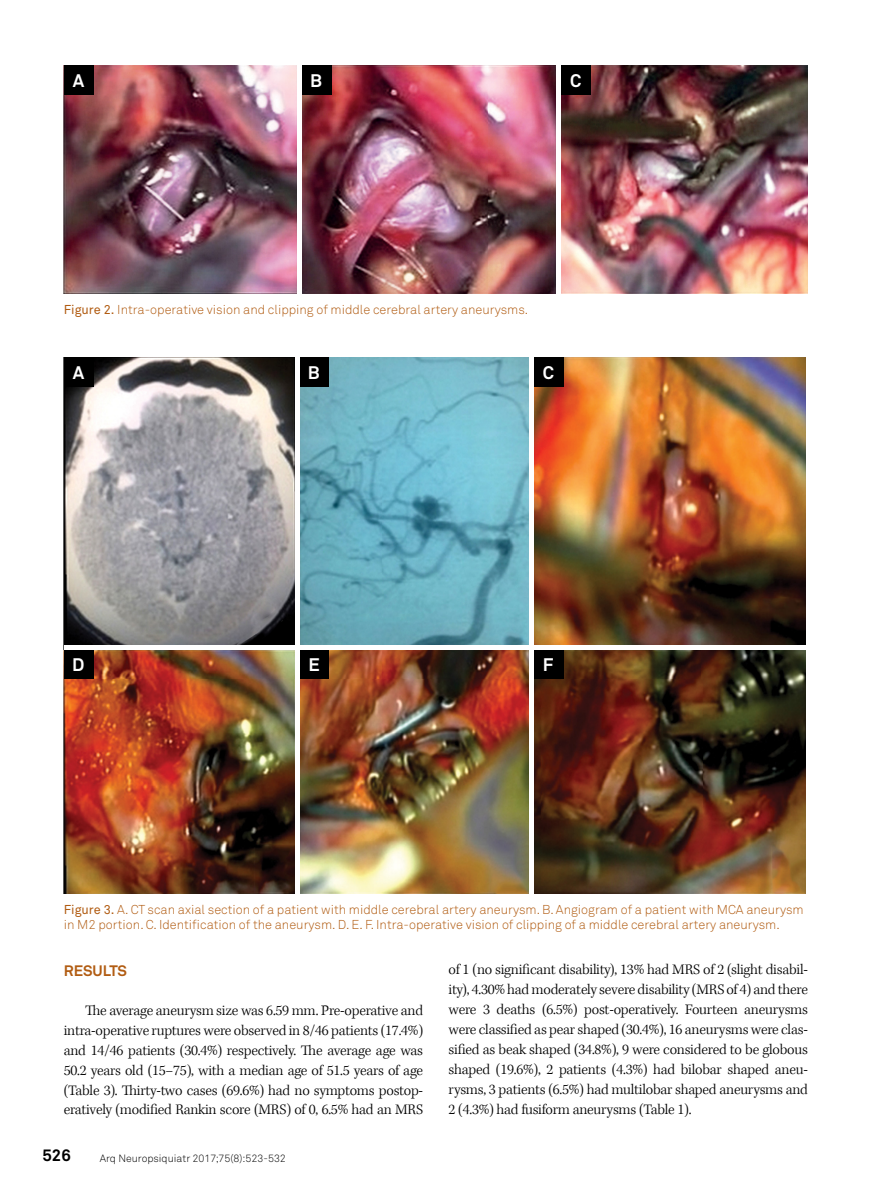
<style>
.page{position:relative;width:893px;height:1191px;background:#fff}
.page>*{position:absolute;margin:0;border:0;box-sizing:border-box;transform-origin:0 0}
.t1{font:700 18px "Akkurat Pro";color:#fff}
.t2{font:700 16.5px "Akkurat Pro";color:#000}
.t3{font:300 15px/20.1px "Kepler Std";letter-spacing:-.015em;color:#000;text-align:justify}
.t4{font:700 15px "Akkurat Pro";letter-spacing:-.005em;color:#b15c12}
.t5{font:12.75px/15.3px "Akkurat Light Pro";color:#b15c12}
.t6{font:10.5px "Akkurat Light Pro";color:#000}
.s1{font-family:"Akkurat Pro"}
</style>
<div class="page">
<img style="left:64px;top:65px;width:744px;height:228px">
<div style="left:64px;top:65px;width:30px;height:30px;background:#000"></div>
<div style="left:302px;top:65px;width:30px;height:30px;background:#000"></div>
<div style="left:561px;top:65px;width:30px;height:30px;background:#000"></div>
<hr style="left:298px;top:64px;width:4px;height:230px;background:#fff">
<hr style="left:557px;top:64px;width:4px;height:230px;background:#fff">
<img style="left:64px;top:357px;width:742px;height:536px">
<div style="left:64px;top:357px;width:30px;height:30px;background:#000"></div>
<div style="left:299px;top:357px;width:30px;height:30px;background:#000"></div>
<div style="left:534px;top:357px;width:29px;height:30px;background:#000"></div>
<div style="left:64px;top:649px;width:30px;height:30px;background:#000"></div>
<div style="left:299px;top:649px;width:30px;height:30px;background:#000"></div>
<div style="left:534px;top:649px;width:29px;height:30px;background:#000"></div>
<hr style="left:295px;top:356px;width:4px;height:539px;background:#fff">
<div style="left:529px;top:356px;width:5px;height:539px;background:#fff"></div>
<hr style="left:64px;top:645px;width:743px;height:4px;background:#fff">
<p class="t1" style="left:73px;top:70px;width:13px">A</p>
<p class="t1" style="left:310px;top:70px;width:13px">B</p>
<p class="t1" style="left:570px;top:70px;width:13px">C</p>
<p class="t5" style="left:64px;top:302px;width:466px"><span class="s1">Figure 2.</span> Intra-operative vision and clipping of middle cerebral artery aneurysms.</p>
<p class="t1" style="left:73px;top:362px;width:13px">A</p>
<p class="t1" style="left:308px;top:361px;width:13px">B</p>
<p class="t1" style="left:543px;top:362px;width:13px">C</p>
<p class="t1" style="left:72px;top:653px;width:14px">D</p>
<p class="t1" style="left:309px;top:653px;width:13px">E</p>
<p class="t1" style="left:543px;top:653px;width:12px">F</p>
<p class="t5" style="left:64px;top:902px;width:741px"><span class="s1">Figure 3.</span> A. CT scan axial section of a patient with middle cerebral artery aneurysm. B. Angiogram of a patient with MCA aneurysm in M2 portion. C. Identification of the aneurysm. D. E. F. Intra-operative vision of clipping of a middle cerebral artery aneurysm.</p>
<p class="t4" style="left:64px;top:961px;width:65px">RESULTS</p>
<p class="t3" style="left:64px;top:1001px;width:361px;text-indent:21px">The average aneurysm size was 6.59 mm. Pre-operative and intra-operative ruptures were observed in 8/46 patients (17.4%) and 14/46 patients (30.4%) respectively. The average age was 50.2 years old (15–75), with a median age of 51.5 years of age (Table 3). Thirty-two cases (69.6%) had no symptoms postop&shy;eratively (modified Rankin score (MRS) of 0, 6.5% had an MRS</p>
<p class="t2" style="left:43px;top:1145px;width:30px">526</p>
<p class="t6" style="left:100px;top:1151px;width:188px">Arq Neuropsiquiatr 2017;75(8):523-532</p>
<p class="t3" style="left:449px;top:959px;width:361px">of 1 (no significant disability), 13% had MRS of 2 (slight disabil&shy;ity), 4.30% had moderately severe disability (MRS of 4) and there were 3 deaths (6.5%) post-operatively. Fourteen aneurysms were classified as pear shaped (30.4%), 16 aneurysms were clas&shy;sified as beak shaped (34.8%), 9 were considered to be globous shaped (19.6%), 2 patients (4.3%) had bilobar shaped aneu&shy;rysms, 3 patients (6.5%) had multilobar shaped aneurysms and 2 (4.3%) had fusiform aneurysms (Table 1).</p>
</div>
